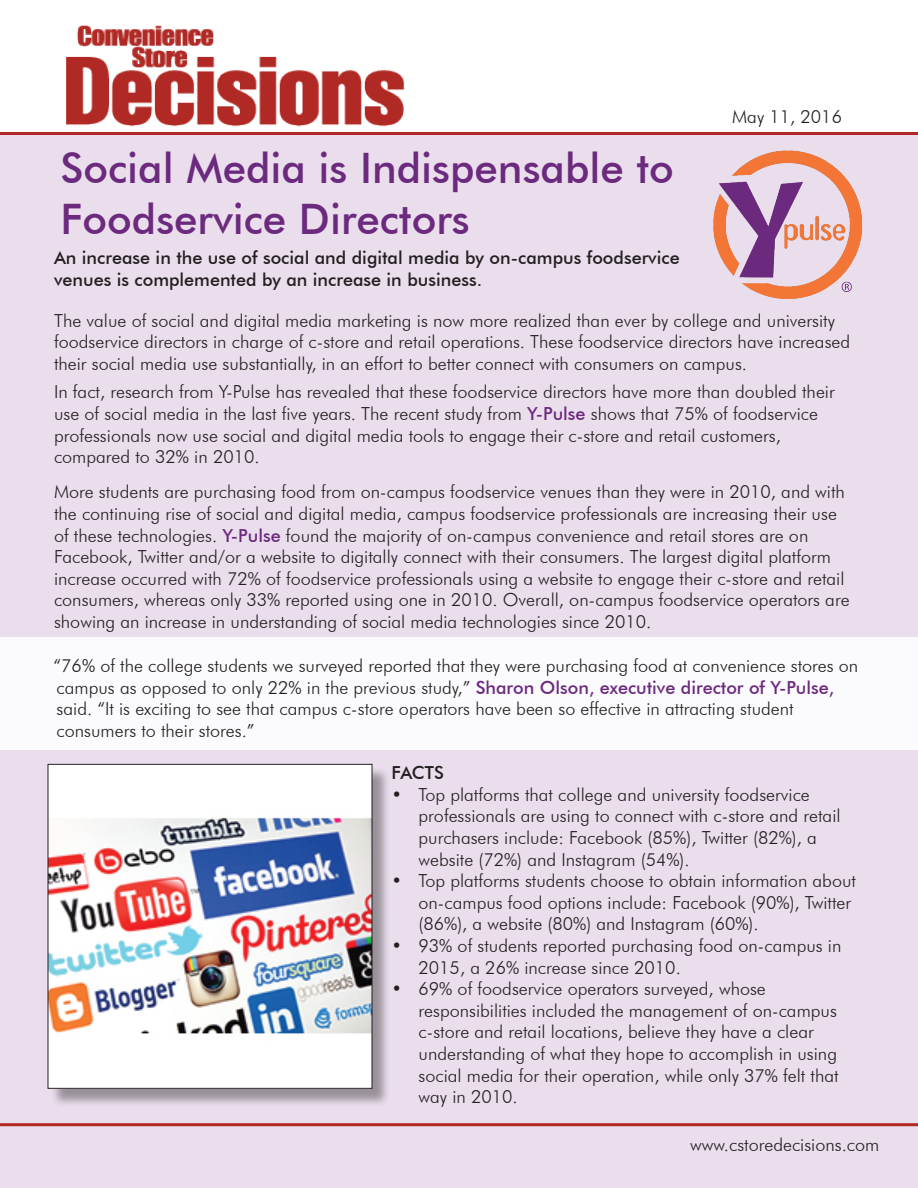
<style>
.page{position:relative;width:918px;height:1188px;background:#fff}
.page>*{position:absolute;margin:0;border:0;box-sizing:border-box;transform-origin:0 0}
.t1{font:500 42px/50.4px "Futura BT";color:#6c2a7f}
.t2{font:300 18px/21.6px "Futura BT";color:#231f20}
.t3{font:500 18px/21.6px "Futura BT";color:#231f20}
.s1{font-weight:500;color:#6c2a7f}
</style>
<div class="page">
<div style="left:0;top:136px;width:918px;height:1052px;background:#eadeec"></div>
<img style="left:713px;top:150px;width:150px;height:149px">
<hr style="left:0;top:132px;width:918px;height:3px;background:#b02924">
<div style="left:0;top:637px;width:918px;height:113px;background:#fbfafc"></div>
<img style="left:66px;top:25px;width:339px;height:102px">
<div style="left:50px;top:766px;width:341px;height:341px;background:#231f20;opacity:.41"></div>
<img style="left:50px;top:766px;width:320px;height:321px">
<div style="left:48px;top:764px;width:324px;height:325px;border:1px solid #231f20"></div>
<hr style="left:0;top:1123px;width:918px;height:3px;background:#b02924">
<h1 class="t1" style="left:60px;top:143px;width:615px">Social Media is Indispensable to<br>Foodservice Directors</h1>
<p class="t3" style="left:54px;top:247px;width:627px">An increase in the use of social and digital media by on-campus foodservice venues is complemented by an increase in business.</p>
<p class="t2" style="left:732px;top:106px;width:111px">May 11, 2016</p>
<p class="t2" style="left:54px;top:310px;width:798px">The value of social and digital media marketing is now more realized than ever by college and university foodservice directors in charge of c-store and retail operations. These foodservice directors have increased their social media use substantially, in an effort to better connect with consumers on campus.</p>
<p class="t2" style="left:54px;top:381px;width:782px">In fact, research from Y-Pulse has revealed that these foodservice directors have more than doubled their use of social media in the last five years. The recent study from <span class="s1">Y-Pulse</span> shows that 75% of foodservice professionals now use social and digital media tools to engage their c-store and retail customers, compared to 32% in 2010.</p>
<p class="t2" style="left:54px;top:481px;width:797px">More students are purchasing food from on-campus foodservice venues than they were in 2010, and with the continuing rise of social and digital media, campus foodservice professionals are increasing their use of these technologies. <span class="s1">Y-Pulse</span> found the majority of on-campus convenience and retail stores are on Facebook, Twitter and/or a website to digitally connect with their consumers. The largest digital platform increase occurred with 72% of foodservice professionals using a website to engage their c-store and retail consumers, whereas only 33% reported using one in 2010. Overall, on-campus foodservice operators are showing an increase in understanding of social media technologies since 2010.</p>
<p class="t2" style="left:54px;top:655px;width:806px">“76% of the college students we surveyed reported that they were purchasing food at convenience stores on campus as opposed to only 22% in the previous study,” <span class="s1">Sharon Olson, executive director of Y-Pulse, </span>said. “It is exciting to see that campus c-store operators have been so effective in attracting student consumers to their stores.”</p>
<p class="t3" style="left:392px;top:762px;width:54px">FACTS</p>
<p class="t2" style="left:419px;top:783px;width:424px;text-indent:-27px">• Top platforms that college and university foodservice professionals are using to connect with c-store and retail purchasers include: Facebook (85%), Twitter (82%), a website (72%) and Instagram (54%).</p>
<p class="t2" style="left:419px;top:870px;width:439px;text-indent:-27px">• Top platforms students choose to obtain information about on-campus food options include: Facebook (90%), Twitter (86%), a website (80%) and Instagram (60%).</p>
<p class="t2" style="left:419px;top:935px;width:424px;text-indent:-27px">• 93% of students reported purchasing food on-campus in<br>2015, a 26% increase since 2010.</p>
<p class="t2" style="left:419px;top:978px;width:422px;text-indent:-27px">• 69% of foodservice operators surveyed, whose responsibilities included the management of on-campus c-store and retail locations, believe they have a clear understanding of what they hope to accomplish in using social media for their operation, while only 37% felt that way in 2010.</p>
<p class="t2" style="left:690px;top:1133px;width:191px">www.cstoredecisions.com</p>
</div>
